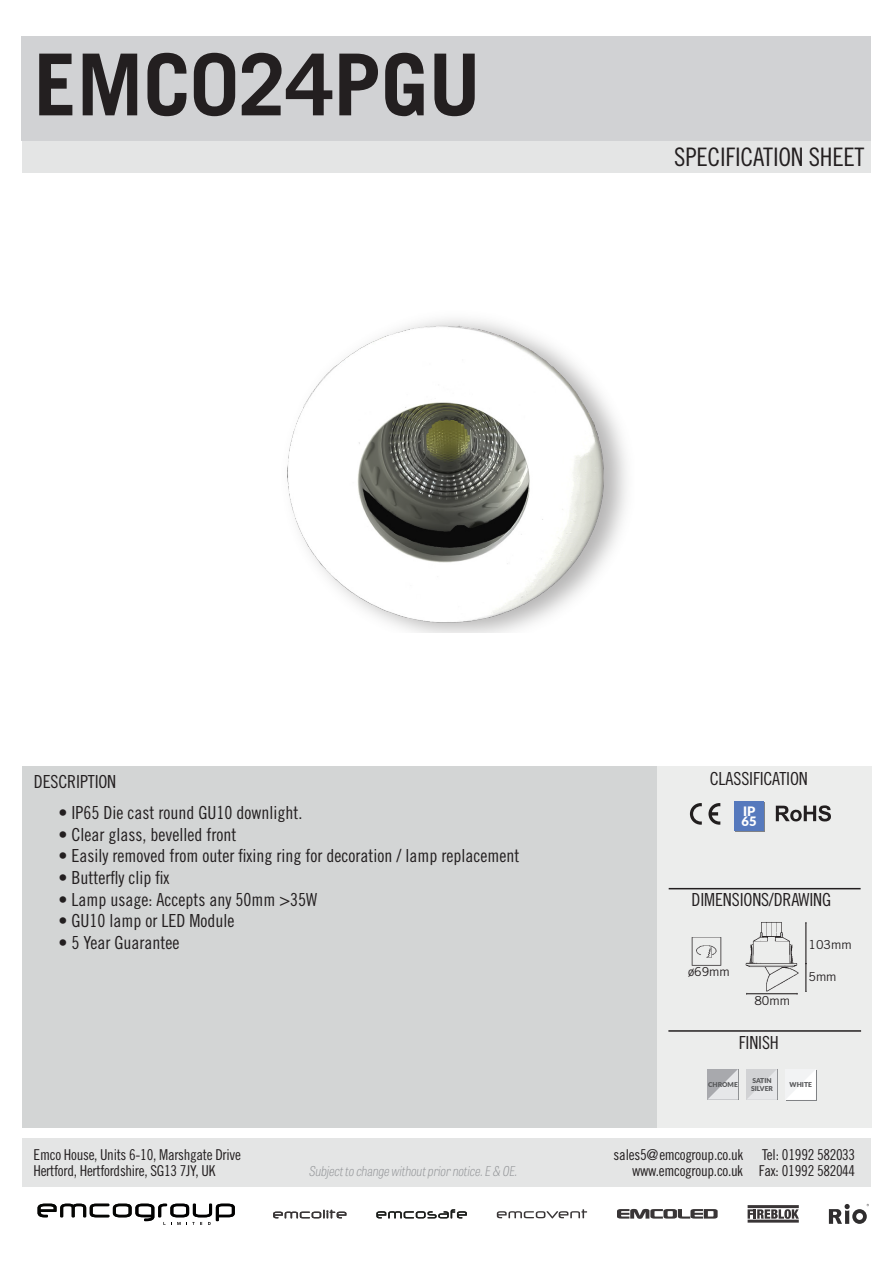
<style>
.page{position:relative;width:893px;height:1263px;background:#fff}
.page>*{position:absolute;margin:0;border:0;box-sizing:border-box;transform-origin:0 0}
.t1{font:700 85.5px "Trade Gothic LT Std";color:#231f20}
.t2{font:25.5px "Trade Gothic LT Std Cn 18";letter-spacing:-.01em;color:#231f20}
.t3{font:18px "Trade Gothic LT Std Cn 18";color:#231f20}
.t4{font:15px/16.5px "Trade Gothic LT Std Cn 18";letter-spacing:-.02em;color:#231f20}
.t5{font:italic 100 13.5px "Tablet Gothic Condensed";color:#939598}
.t6{font:900 12.9px/10.8px "Lato";color:#fff}
.t7{font:12.3px "Trade Gothic LT Std";color:#231f20}
.t8{font:900 6.75px/8.1px "Lato";color:#57585a}
</style>
<div class="page">
<div style="left:22px;top:767px;width:636px;height:361px;background:#d3d5d5"></div>
<div style="left:657px;top:767px;width:215px;height:361px;background:#ecedec"></div>
<div style="left:22px;top:141px;width:849px;height:32px;background:#e4e5e5"></div>
<div style="left:21px;top:36px;width:850px;height:105px;background:#d1d2d4"></div>
<img style="left:287px;top:319px;width:340px;height:314px">
<hr style="left:669px;top:888px;width:192px;height:1px;background:#231f20">
<hr style="left:668px;top:1030px;width:193px;height:2px;background:#231f20">
<div style="left:22px;top:1138px;width:849px;height:49px;background:#e4e5e5"></div>
<svg style="left:273px;top:1210px;width:73px;height:8px"></svg>
<svg style="left:376px;top:1209px;width:91px;height:9px"></svg>
<svg style="left:38px;top:1204px;width:197px;height:21px"></svg>
<svg style="left:617px;top:1209px;width:101px;height:10px"></svg>
<svg style="left:497px;top:1209px;width:90px;height:9px"></svg>
<svg style="left:748px;top:1209px;width:51px;height:10px"></svg>
<hr style="left:748px;top:1205px;width:51px;height:3px;background:#231f20">
<hr style="left:748px;top:1219px;width:51px;height:3px;background:#231f20">
<svg style="left:829px;top:1204px;width:40px;height:20px"></svg>
<svg style="left:690px;top:803px;width:12px;height:22px"></svg>
<svg style="left:708px;top:803px;width:12px;height:22px"></svg>
<svg style="left:776px;top:805px;width:55px;height:16px"></svg>
<img style="left:745px;top:922px;width:61px;height:73px">
<img style="left:691px;top:937px;width:31px;height:29px">
<hr style="left:746px;top:993px;width:51px;height:1px;background:#231f20">
<hr style="left:806px;top:923px;width:1px;height:41px;background:#231f20">
<svg style="left:805px;top:963px;width:2px;height:29px"></svg>
<svg style="left:708px;top:1069px;width:31px;height:31px"></svg>
<svg style="left:707px;top:1069px;width:31px;height:30px"></svg>
<svg style="left:747px;top:1069px;width:31px;height:31px"></svg>
<svg style="left:746px;top:1069px;width:31px;height:30px"></svg>
<div style="left:786px;top:1070px;width:31px;height:30px;background:#808285"></div>
<svg style="left:786px;top:1069px;width:30px;height:31px"></svg>
<div style="left:734px;top:801px;width:30px;height:30px;background:#5679bd"></div>
<h1 class="t1" style="left:34px;top:32px;width:448px">EMC024PGU</h1>
<h2 class="t2" style="left:674px;top:142px;width:192px">SPECIFICATION SHEET</h2>
<p class="t3" style="left:34px;top:771px;width:84px">DESCRIPTION</p>
<p class="t3" style="left:59px;top:802px;width:245px">• IP65 Die cast round GU10 downlight.</p>
<p class="t3" style="left:59px;top:824px;width:179px">• Clear glass, bevelled front</p>
<p class="t3" style="left:59px;top:845px;width:462px">• Easily removed from outer fixing ring for decoration / lamp replacement</p>
<p class="t3" style="left:59px;top:867px;width:112px">• Butterfly clip fix</p>
<p class="t3" style="left:59px;top:888px;width:260px">• Lamp usage: Accepts any 50mm &gt;35W</p>
<p class="t3" style="left:59px;top:910px;width:177px">• GU10 lamp or LED Module</p>
<p class="t3" style="left:59px;top:932px;width:122px">• 5 Year Guarantee</p>
<p class="t3" style="left:710px;top:768px;width:100px">CLASSIFICATION</p>
<p class="t6" style="left:741px;top:805px;width:17px">IP<br>65</p>
<p class="t3" style="left:692px;top:889px;width:141px">DIMENSIONS/DRAWING</p>
<p class="t7" style="left:808px;top:937px;width:45px">103mm</p>
<p class="t7" style="left:688px;top:965px;width:43px">ø69mm</p>
<p class="t7" style="left:808px;top:969px;width:30px">5mm</p>
<p class="t7" style="left:754px;top:993px;width:37px">80mm</p>
<p class="t3" style="left:739px;top:1032px;width:42px">FINISH</p>
<p class="t8" style="left:708px;top:1080px;width:31px">CHROME</p>
<p class="t8" style="left:751px;top:1076px;width:23px">SATIN<br>SILVER</p>
<p class="t8" style="left:790px;top:1080px;width:24px">WHITE</p>
<p class="t4" style="left:34px;top:1146px;width:209px">Emco House, Units 6-10, Marshgate Drive<br>Hertford, Hertfordshire, SG13 7JY, UK</p>
<p class="t4" style="left:614px;top:1146px;width:131px;text-align:right">sales5@emcogroup.co.uk www.emcogroup.co.uk</p>
<p class="t4" style="left:762px;top:1146px;width:94px">Tel: 01992 582033</p>
<p class="t5" style="left:309px;top:1162px;width:210px">Subject to change without prior notice. E &amp; OE.</p>
<p class="t4" style="left:759px;top:1162px;width:98px">Fax: 01992 582044</p>
</div>
